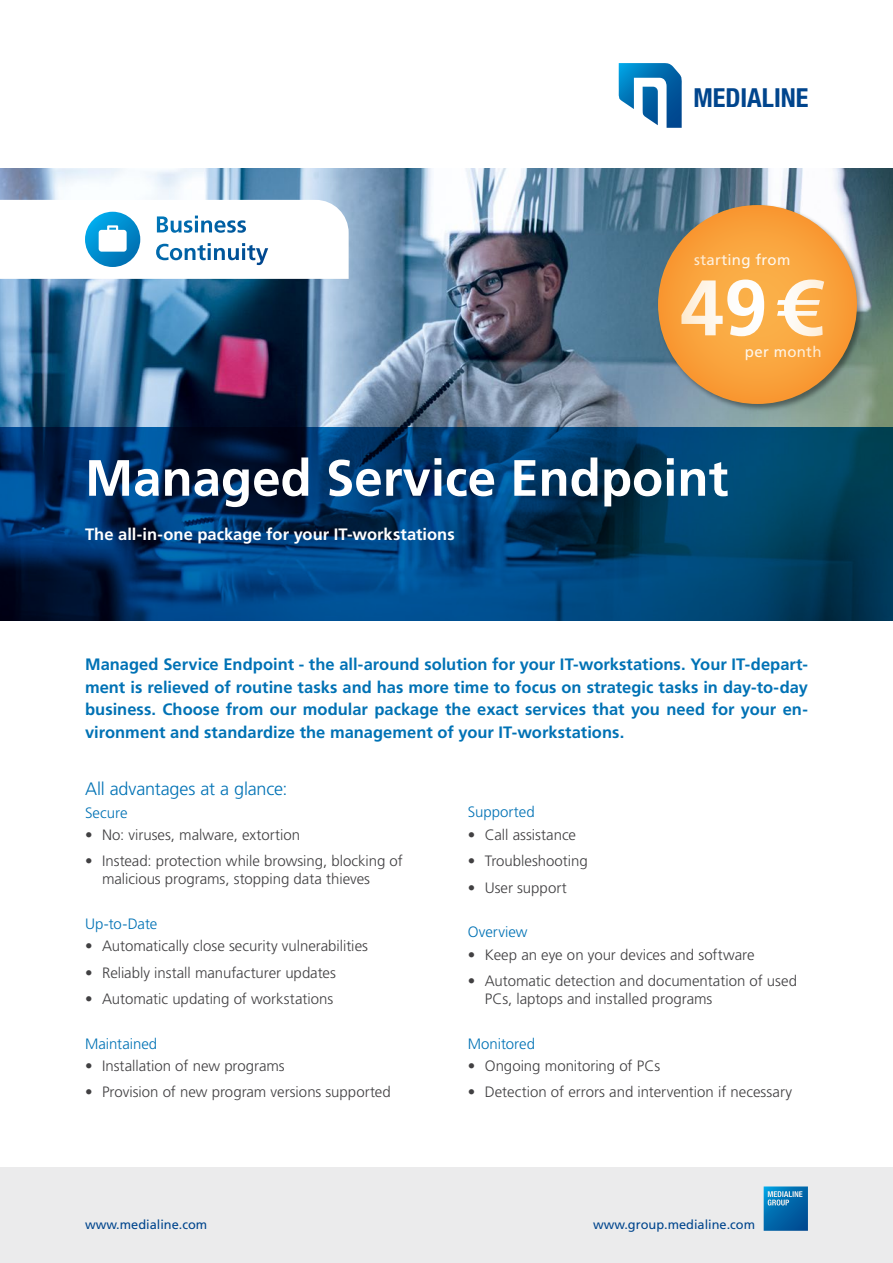
<style>
.page{position:relative;width:893px;height:1263px;background:#fff}
.page>*{position:absolute;margin:0;border:0;box-sizing:border-box;transform-origin:0 0}
.t1{font:700 78.6px "Frutiger LT Pro";color:#fff}
.t2{font:700 51px "Frutiger LT Pro";color:#fff}
.t3{font:700 condensed 26.25px "Helvetica Neue";color:#00458d}
.t4{font:300 18px "Frutiger LT Pro";letter-spacing:-.01em;color:#0072b5}
.t5{font:700 16.5px/22.5px "Frutiger LT Pro";color:#0072b5;text-align:justify}
.t6{font:700 16.5px "Frutiger LT Pro";color:#fff}
.t7{font:300 15px/18px "Frutiger LT Pro";color:#414042}
.t8{font:300 15px "Frutiger LT Pro";color:#0072b5}
.t9{font:15px "Frutiger LT Pro";letter-spacing:.02em;color:#fff}
.t10{font:12.75px "Frutiger LT Pro";color:#00458d}
</style>
<div class="page">
<img style="left:0;top:168px;width:893px;height:259px">
<svg style="left:0;top:427px;width:893px;height:194px;background:#003969"></svg>
<svg style="left:0;top:200px;width:349px;height:79px"></svg>
<div style="left:656px;top:203px;width:209px;height:209px;background:#000;opacity:.4"></div>
<div style="left:658px;top:205px;width:199px;height:199px;background:linear-gradient(to right,#f9a13b,#f9a23b);border-radius:50%"></div>
<div style="left:0;top:1167px;width:893px;height:96px;background:#ebebec"></div>
<svg style="left:764px;top:1186px;width:44px;height:45px;background:#1976b2"></svg>
<svg style="left:618px;top:63px;width:64px;height:65px"></svg>
<h3 class="t3" style="left:693px;top:82px;width:117px">MEDIALINE</h3>
<p class="t9" style="left:694px;top:251px;width:98px">starting from</p>
<h1 class="t1" style="left:680px;top:261px;width:142px">49€</h1>
<p class="t9" style="left:745px;top:343px;width:78px">per month</p>
<h2 class="t2" style="left:85px;top:448px;width:645px">Managed Service Endpoint</h2>
<p class="t6" style="left:85px;top:524px;width:371px">The all-in-one package for your IT-workstations</p>
<p class="t5" style="left:85px;top:653px;width:724px">Managed Service Endpoint - the all-around solution for your IT-workstations. Your IT-depart&shy;ment is relieved of routine tasks and has more time to focus on strategic tasks in day-to-day business. Choose from our modular package the exact services that you need for your en&shy;vironment and standardize the management of your IT-workstations.</p>
<p class="t4" style="left:85px;top:778px;width:204px">All advantages at a glance:</p>
<p class="t8" style="left:85px;top:803px;width:44px">Secure</p>
<p class="t7" style="left:85px;top:826px;width:217px">• No: viruses, malware, extortion</p>
<p class="t7" style="left:102px;top:852px;width:302px;text-indent:-17px">• Instead: protection while browsing, blocking of malicious programs, stopping data thieves</p>
<p class="t8" style="left:85px;top:915px;width:74px">Up-to-Date</p>
<p class="t7" style="left:85px;top:937px;width:284px">• Automatically close security vulnerabilities</p>
<p class="t7" style="left:85px;top:963px;width:252px">• Reliably install manufacturer updates</p>
<p class="t7" style="left:85px;top:990px;width:250px">• Automatic updating of workstations</p>
<p class="t8" style="left:85px;top:1034px;width:74px">Maintained</p>
<p class="t7" style="left:85px;top:1057px;width:201px">• Installation of new programs</p>
<p class="t7" style="left:85px;top:1083px;width:307px">• Provision of new program versions supported</p>
<p class="t8" style="left:468px;top:803px;width:68px">Supported</p>
<p class="t7" style="left:468px;top:826px;width:110px">• Call assistance</p>
<p class="t7" style="left:468px;top:852px;width:121px">• Troubleshooting</p>
<p class="t7" style="left:468px;top:879px;width:101px">• User support</p>
<p class="t8" style="left:468px;top:923px;width:61px">Overview</p>
<p class="t7" style="left:468px;top:945px;width:288px">• Keep an eye on your devices and software</p>
<p class="t7" style="left:485px;top:972px;width:314px;text-indent:-17px">• Automatic detection and documentation of used<br>PCs, laptops and installed programs</p>
<p class="t8" style="left:468px;top:1034px;width:69px">Monitored</p>
<p class="t7" style="left:468px;top:1057px;width:194px">• Ongoing monitoring of PCs</p>
<p class="t7" style="left:468px;top:1083px;width:326px">• Detection of errors and intervention if necessary</p>
<p class="t10" style="left:85px;top:1216px;width:124px">www.medialine.com</p>
<p class="t10" style="left:593px;top:1216px;width:164px">www.group.medialine.com</p>
</div>
